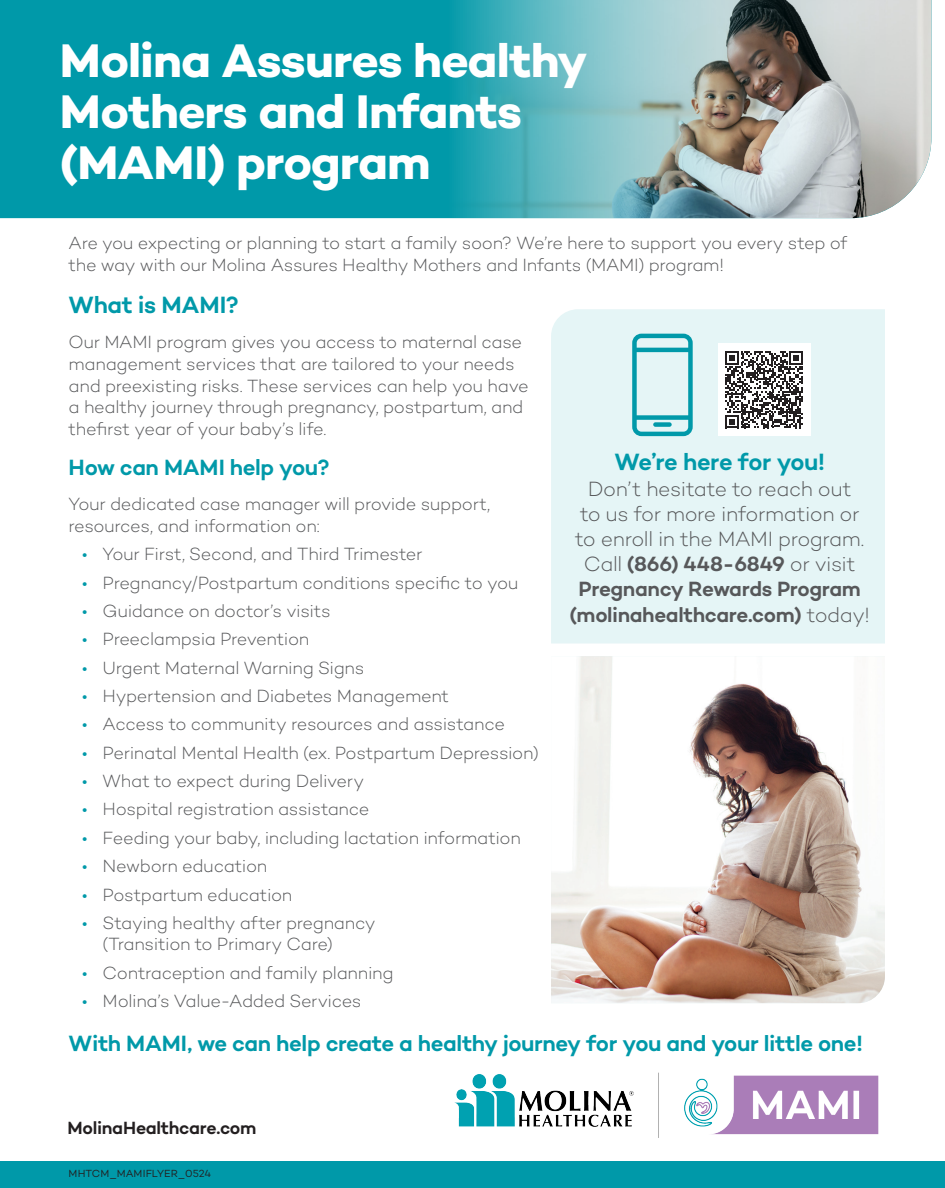
<style>
.page{position:relative;width:945px;height:1188px;background:#fff}
.page>*{position:absolute;margin:0;border:0;box-sizing:border-box;transform-origin:0 0}
.t1{font:700 48px/51px "Campton";letter-spacing:-.02em;color:#fff}
.t2{font:600 24px "Campton";letter-spacing:-.02em;color:#0099a9}
.t3{font:600 22.5px "Campton";letter-spacing:-.02em;color:#0099a9}
.t4{font:300 21px/25.2px "Campton";letter-spacing:-.02em;color:#57585a;text-align:center}
.t5{font:300 18px/21.6px "Campton";letter-spacing:-.02em;color:#57585a}
.t6{font:600 18px "Campton";letter-spacing:-.02em;color:#231f20}
.t7{font:10.5px "Campton";letter-spacing:.005em;color:#231f20}
.s1{font-weight:400;font-size:16.5px;color:#0099a9}
.s2{font-weight:600}
</style>
<div class="page">
<div style="left:0;top:0;width:449px;height:218px;background:#0099a9"></div>
<img style="left:449px;top:0;width:483px;height:218px">
<div style="left:0;top:1161px;width:945px;height:27px;background:#0099a9"></div>
<img style="left:454px;top:1072px;width:425px;height:66px">
<div style="left:551px;top:309px;width:334px;height:334px;background:#e5f5f6"></div>
<svg style="left:632px;top:334px;width:61px;height:102px;background:#a1d9df"></svg>
<img style="left:551px;top:656px;width:334px;height:347px">
<div style="left:718px;top:344px;width:92px;height:92px;background:#fff"></div>
<svg style="left:726px;top:351px;width:77px;height:77px"></svg>
<h1 class="t1" style="left:60px;top:35px;width:529px">Molina Assures healthy<br>Mothers and Infants (MAMI) program</h1>
<p class="t5" style="left:69px;top:232px;width:780px">Are you expecting or planning to start a family soon? We’re here to support you every step of the way with our Molina Assures Healthy Mothers and Infants (MAMI) program!</p>
<h2 class="t2" style="left:69px;top:290px;width:172px">What is MAMI?</h2>
<p class="t5" style="left:69px;top:331px;width:462px">Our MAMI program gives you access to maternal case management services that are tailored to your needs and preexisting risks. These services can help you have a healthy journey through pregnancy, postpartum, and thefirst year of your baby’s life.</p>
<h2 class="t3" style="left:69px;top:453px;width:263px">How can MAMI help you?</h2>
<p class="t5" style="left:69px;top:493px;width:423px">Your dedicated case manager will provide support, resources, and information on:</p>
<p class="t5" style="left:82px;top:543px;width:342px"><span class="s1">•</span> Your First, Second, and Third Trimester</p>
<p class="t5" style="left:82px;top:571px;width:438px"><span class="s1">•</span> Pregnancy/Postpartum conditions specific to you</p>
<p class="t5" style="left:82px;top:600px;width:250px"><span class="s1">•</span> Guidance on doctor’s visits</p>
<p class="t5" style="left:82px;top:628px;width:229px"><span class="s1">•</span> Preeclampsia Prevention</p>
<p class="t5" style="left:82px;top:656px;width:284px"><span class="s1">•</span> Urgent Maternal Warning Signs</p>
<p class="t5" style="left:82px;top:685px;width:369px"><span class="s1">•</span> Hypertension and Diabetes Management</p>
<p class="t5" style="left:82px;top:713px;width:424px"><span class="s1">•</span> Access to community resources and assistance</p>
<p class="t5" style="left:82px;top:742px;width:458px"><span class="s1">•</span> Perinatal Mental Health (ex. Postpartum Depression)</p>
<p class="t5" style="left:82px;top:770px;width:284px"><span class="s1">•</span> What to expect during Delivery</p>
<p class="t5" style="left:82px;top:798px;width:289px"><span class="s1">•</span> Hospital registration assistance</p>
<p class="t5" style="left:82px;top:827px;width:440px"><span class="s1">•</span> Feeding your baby, including lactation information</p>
<p class="t5" style="left:82px;top:855px;width:187px"><span class="s1">•</span> Newborn education</p>
<p class="t5" style="left:82px;top:883px;width:212px"><span class="s1">•</span> Postpartum education</p>
<p class="t5" style="left:102px;top:912px;width:275px;text-indent:-20px"><span class="s1">•</span> Staying healthy after pregnancy (Transition to Primary Care)</p>
<p class="t5" style="left:82px;top:962px;width:313px"><span class="s1">•</span> Contraception and family planning</p>
<p class="t5" style="left:82px;top:990px;width:281px"><span class="s1">•</span> Molina’s Value-Added Services</p>
<h2 class="t3" style="left:69px;top:1029px;width:796px">With MAMI, we can help create a healthy journey for you and your little one!</h2>
<h2 class="t2" style="left:615px;top:447px;width:212px">We’re here for you!</h2>
<p class="t4" style="left:570px;top:475px;width:302px">Don’t hesitate to reach out<br>to us for more information or to enroll in the MAMI program.<br>Call <span class="s2">(866) 448-6849</span> or visit<br><span class="s2">Pregnancy Rewards Program (molinahealthcare.com)</span> today!</p>
<p class="t6" style="left:68px;top:1116px;width:191px">MolinaHealthcare.com</p>
<p class="t7" style="left:69px;top:1167px;width:144px">MHTCM_MAMIFLYER_0524</p>
</div>
